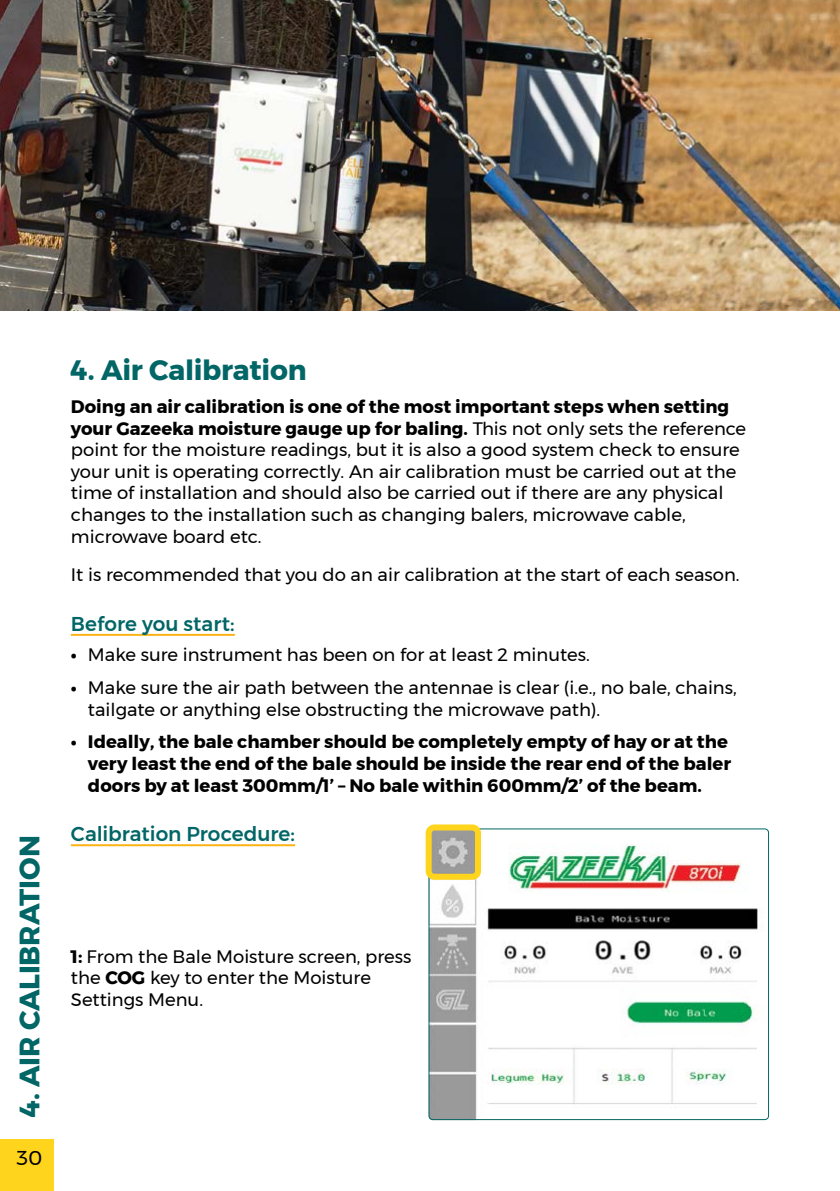
<style>
.page{position:relative;width:840px;height:1191px;background:#fff}
.page>*{position:absolute;margin:0;border:0;box-sizing:border-box;transform-origin:0 0}
.t1{font:700 28px "Montserrat";letter-spacing:-.01em;color:#026666}
.t2{font:500 20px "Montserrat";color:#026666}
.t3{font:20px "Montserrat";color:#000}
.t4{font:18px/21.6px "Montserrat";color:#000}
.t5{font:700 18px/21.6px "Montserrat";color:#000}
.s1{font-weight:700}
</style>
<div class="page">
<div style="left:0;top:1140px;width:54px;height:51px;background:#ffd41c"></div>
<hr style="left:71px;top:634px;width:164px;height:2px;background:#fcb316">
<hr style="left:71px;top:844px;width:224px;height:2px;background:#fcb316">
<img style="left:0;top:0;width:839px;height:310px">
<img style="left:430px;top:828px;width:338px;height:292px">
<div style="left:428px;top:828px;width:340px;height:292px;border:1px solid #026666;border-radius:4px"></div>
<div style="left:425px;top:824px;width:55px;height:55px;border:6px solid #ffd41c;border-radius:6px"></div>
<h1 class="t1" style="left:7px;top:1117px;width:283px;rotate:-90deg">4. AIR CALIBRATION</h1>
<p class="t3" style="left:17px;top:1142px;width:27px">30</p>
<h1 class="t1" style="left:71px;top:348px;width:237px">4. Air Calibration</h1>
<p class="t4" style="left:71px;top:396px;width:676px"><span class="s1">Doing an air calibration is one of the most important steps when setting your Gazeeka moisture gauge up for baling.</span> This not only sets the reference point for the moisture readings, but it is also a good system check to ensure your unit is operating correctly. An air calibration must be carried out at the time of installation and should also be carried out if there are any physical changes to the installation such as changing balers, microwave cable, microwave board etc.</p>
<p class="t4" style="left:71px;top:564px;width:670px">It is recommended that you do an air calibration at the start of each season.</p>
<p class="t2" style="left:71px;top:608px;width:165px">Before you start:</p>
<p class="t4" style="left:71px;top:643px;width:520px"><span class="s1">•</span> Make sure instrument has been on for at least 2 minutes.</p>
<p class="t4" style="left:88px;top:676px;width:650px;text-indent:-17px"><span class="s1">•</span> Make sure the air path between the antennae is clear (i.e., no bale, chains, tailgate or anything else obstructing the microwave path).</p>
<p class="t5" style="left:88px;top:731px;width:644px;text-indent:-17px">• Ideally, the bale chamber should be completely empty of hay or at the very least the end of the bale should be inside the rear end of the baler doors by at least 300mm/1’ – No bale within 600mm/2’ of the beam.</p>
<p class="t2" style="left:71px;top:818px;width:225px">Calibration Procedure:</p>
<p class="t4" style="left:71px;top:945px;width:342px"><span class="s1">1:</span> From the Bale Moisture screen, press the <span class="s1">COG</span> key to enter the Moisture<br>Settings Menu.</p>
</div>
